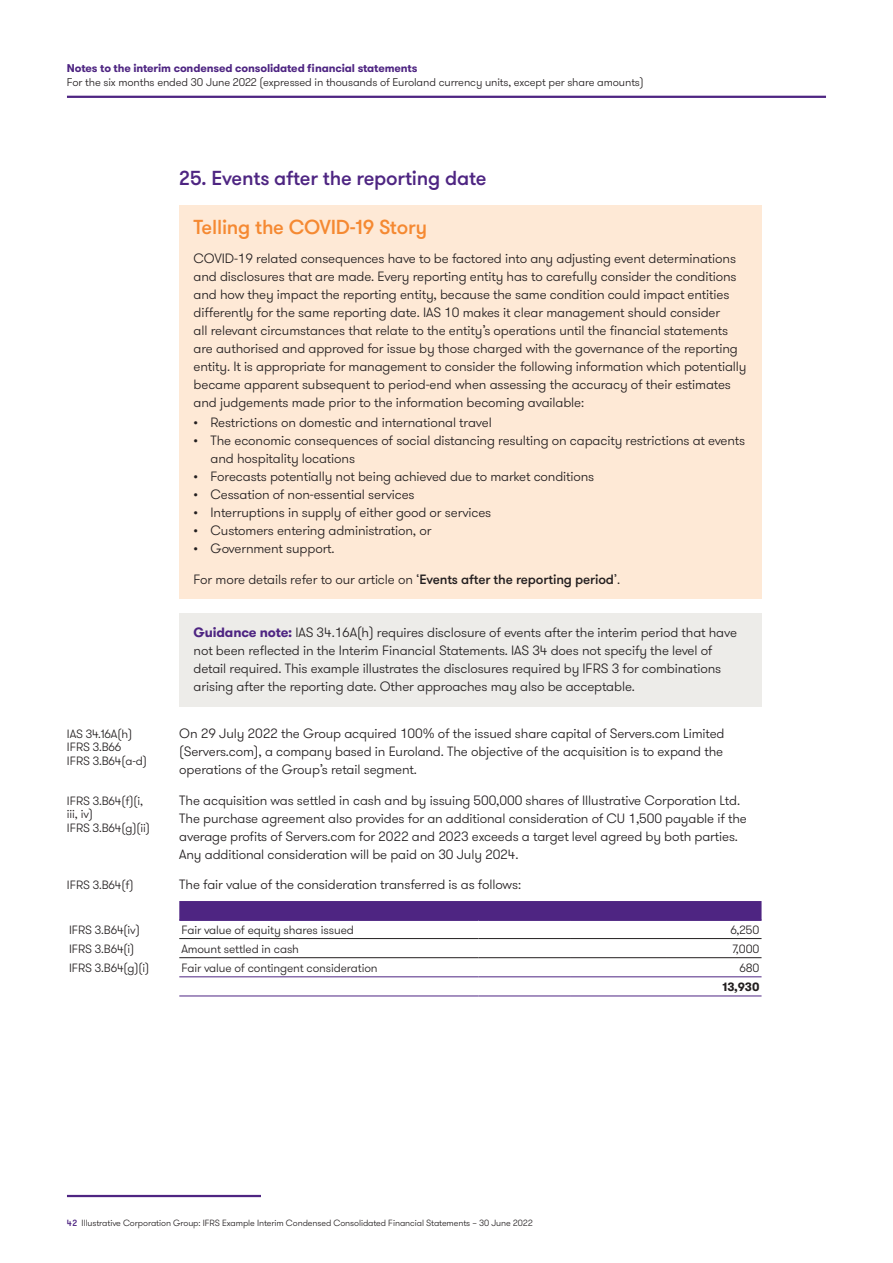
<style>
.page{position:relative;width:893px;height:1263px;background:#fff}
.page>*{position:absolute;margin:0;border:0;box-sizing:border-box;transform-origin:0 0}
._04_Headline_four_Me{font:500 20.25px "GT Walsheim Pro";letter-spacing:-.01em;color:#4e2582}
._04_Headline_four_Me-2{font:500 20.25px "GT Walsheim Pro";letter-spacing:-.01em;color:#f58932}
._11_Body_text_Pre_bu{font:300 13.5px/18px "GT Walsheim Pro";letter-spacing:-.01em;color:#231f20}
._11_Body_text{font:300 13.5px/18px "GT Walsheim Pro";letter-spacing:-.01em;color:#231f20;text-align:justify}
._44_Tbl_copy{font:300 12px/13.5px "GT Walsheim Pro";letter-spacing:-.01em;color:#231f20}
._44_Tbl_copy-2{font:700 12px "GT Walsheim Pro";color:#231f20}
._45_Tbl_subhead{font:300 11.25px "GT Walsheim Pro";letter-spacing:-.01em;color:#231f20}
._45_Tbl_subhead-2{font:700 11.25px "GT Walsheim Pro";letter-spacing:-.01em;color:#4e2582}
._11_Body_text-2{font:300 9px "GT Walsheim Pro";letter-spacing:-.01em;color:#231f20}
.s1{font-weight:500}
.s2{font-weight:700;color:#4e2582}
.s3{font-weight:500;color:#4e2582}
</style>
<div class="page">
<hr style="left:67px;top:1195px;width:194px;height:2px;background:#4e2582">
<div style="left:179px;top:205px;width:582px;height:393px;background:#fee9d6"></div>
<div style="left:179px;top:613px;width:582px;height:94px;background:#edece9"></div>
<div style="left:179px;top:901px;width:582px;height:18px;background:#4e2582"></div>
<hr style="left:179px;top:919px;width:299px;height:2px;background:#4e2582">
<hr style="left:478px;top:919px;width:93px;height:2px;background:#4e2582">
<hr style="left:571px;top:919px;width:95px;height:2px;background:#4e2582">
<hr style="left:666px;top:919px;width:95px;height:2px;background:#4e2582">
<hr style="left:179px;top:938px;width:299px;height:1px;background:#231f20">
<hr style="left:478px;top:938px;width:93px;height:1px;background:#231f20">
<hr style="left:571px;top:938px;width:95px;height:1px;background:#231f20">
<hr style="left:666px;top:938px;width:95px;height:1px;background:#231f20">
<hr style="left:179px;top:957px;width:299px;height:1px;background:#231f20">
<hr style="left:478px;top:957px;width:93px;height:1px;background:#231f20">
<hr style="left:571px;top:957px;width:95px;height:1px;background:#231f20">
<hr style="left:666px;top:957px;width:95px;height:1px;background:#231f20">
<hr style="left:179px;top:976px;width:299px;height:1px;background:#4e2582">
<hr style="left:478px;top:976px;width:93px;height:1px;background:#4e2582">
<hr style="left:571px;top:976px;width:95px;height:1px;background:#4e2582">
<hr style="left:666px;top:976px;width:95px;height:1px;background:#4e2582">
<hr style="left:179px;top:995px;width:299px;height:1px;background:#4e2582">
<hr style="left:478px;top:995px;width:93px;height:1px;background:#4e2582">
<hr style="left:571px;top:995px;width:95px;height:1px;background:#4e2582">
<hr style="left:666px;top:995px;width:95px;height:1px;background:#4e2582">
<hr style="left:67px;top:96px;width:759px;height:2px;background:#4e2582">
<p class="_45_Tbl_subhead-2" style="left:67px;top:61px;width:352px">Notes to the interim condensed consolidated financial statements</p>
<p class="_45_Tbl_subhead" style="left:67px;top:75px;width:578px">For the six months ended 30 June 2022 (expressed in thousands of Euroland currency units, except per share amounts)</p>
<p class="_04_Headline_four_Me" style="left:179px;top:166px;width:309px">25. Events after the reporting date</p>
<p class="_04_Headline_four_Me-2" style="left:194px;top:214px;width:235px">Telling the COVID-19 Story</p>
<p class="_11_Body_text_Pre_bu" style="left:194px;top:250px;width:554px">COVID-19 related consequences have to be factored into any adjusting event determinations and disclosures that are made. Every reporting entity has to carefully consider the conditions and how they impact the reporting entity, because the same condition could impact entities differently for the same reporting date. IAS 10 makes it clear management should consider<br>all relevant circumstances that relate to the entity’s operations until the financial statements are authorised and approved for issue by those charged with the governance of the reporting entity. It is appropriate for management to consider the following information which potentially became apparent subsequent to period-end when assessing the accuracy of their estimates and judgements made prior to the information becoming available:</p>
<p class="_11_Body_text_Pre_bu" style="left:194px;top:414px;width:300px">• Restrictions on domestic and international travel</p>
<p class="_11_Body_text_Pre_bu" style="left:211px;top:432px;width:536px;text-indent:-17px">• The economic consequences of social distancing resulting on capacity restrictions at events and hospitality locations</p>
<p class="_11_Body_text_Pre_bu" style="left:194px;top:468px;width:402px">• Forecasts potentially not being achieved due to market conditions</p>
<p class="_11_Body_text_Pre_bu" style="left:194px;top:486px;width:223px">• Cessation of non-essential services</p>
<p class="_11_Body_text_Pre_bu" style="left:194px;top:504px;width:299px">• Interruptions in supply of either good or services</p>
<p class="_11_Body_text_Pre_bu" style="left:194px;top:522px;width:239px">• Customers entering administration, or</p>
<p class="_11_Body_text_Pre_bu" style="left:194px;top:540px;width:143px">• Government support.</p>
<p class="_11_Body_text" style="left:194px;top:570px;width:428px">For more details refer to our article on ‘<span class="s1">Events after the reporting period</span>’.</p>
<p class="_11_Body_text_Pre_bu" style="left:194px;top:624px;width:545px"><span class="s2">Guidance note:</span> IAS 34.16A(h) requires disclosure of events after the interim period that have not been reflected in the Interim Financial Statements. IAS 34 does not specify the level of detail required. This example illustrates the disclosures required by IFRS 3 for combinations arising after the reporting date. Other approaches may also be acceptable.</p>
<p class="_11_Body_text" style="left:179px;top:724px;width:547px">On 29 July 2022 the Group acquired 100% of the issued share capital of Servers.com Limited (Servers.com), a company based in Euroland. The objective of the acquisition is to expand the operations of the Group’s retail segment.</p>
<p class="_11_Body_text" style="left:179px;top:791px;width:569px;text-align:left">The acquisition was settled in cash and by issuing 500,000 shares of Illustrative Corporation Ltd.<br>The purchase agreement also provides for an additional consideration of CU 1,500 payable if the average profits of Servers.com for 2022 and 2023 exceeds a target level agreed by both parties.<br>Any additional consideration will be paid on 30 July 2024.</p>
<p class="_11_Body_text" style="left:179px;top:876px;width:343px">The fair value of the consideration transferred is as follows:</p>
<p class="_44_Tbl_copy" style="left:67px;top:727px;width:67px">IAS 34.16A(h)</p>
<p class="_44_Tbl_copy" style="left:67px;top:741px;width:56px">IFRS 3.B66</p>
<p class="_44_Tbl_copy" style="left:67px;top:754px;width:81px">IFRS 3.B64(a-d)</p>
<p class="_44_Tbl_copy" style="left:67px;top:794px;width:78px">IFRS 3.B64(f)(i, iii, iv)</p>
<p class="_44_Tbl_copy" style="left:67px;top:821px;width:84px">IFRS 3.B64(g)(ii)</p>
<p class="_44_Tbl_copy" style="left:67px;top:879px;width:68px">IFRS 3.B64(f)</p>
<p class="_44_Tbl_copy" style="left:69px;top:923px;width:72px">IFRS 3.B64(iv)</p>
<p class="_44_Tbl_copy" style="left:181px;top:923px;width:174px">Fair value of equity shares issued</p>
<p class="_44_Tbl_copy" style="left:730px;top:923px;width:30px">6,250</p>
<p class="_44_Tbl_copy" style="left:69px;top:942px;width:67px">IFRS 3.B64(i)</p>
<p class="_44_Tbl_copy" style="left:181px;top:942px;width:119px">Amount settled in cash</p>
<p class="_44_Tbl_copy" style="left:732px;top:942px;width:29px">7,000</p>
<p class="_44_Tbl_copy" style="left:69px;top:961px;width:82px">IFRS 3.B64(g)(i)</p>
<p class="_44_Tbl_copy" style="left:181px;top:961px;width:198px">Fair value of contingent consideration</p>
<p class="_44_Tbl_copy" style="left:739px;top:961px;width:22px">680</p>
<p class="_44_Tbl_copy-2" style="left:723px;top:979px;width:38px">13,930</p>
<p class="_11_Body_text-2" style="left:67px;top:1217px;width:468px"><span class="s3">42</span> Illustrative Corporation Group: IFRS Example Interim Condensed Consolidated Financial Statements – 30 June 2022</p>
</div>
